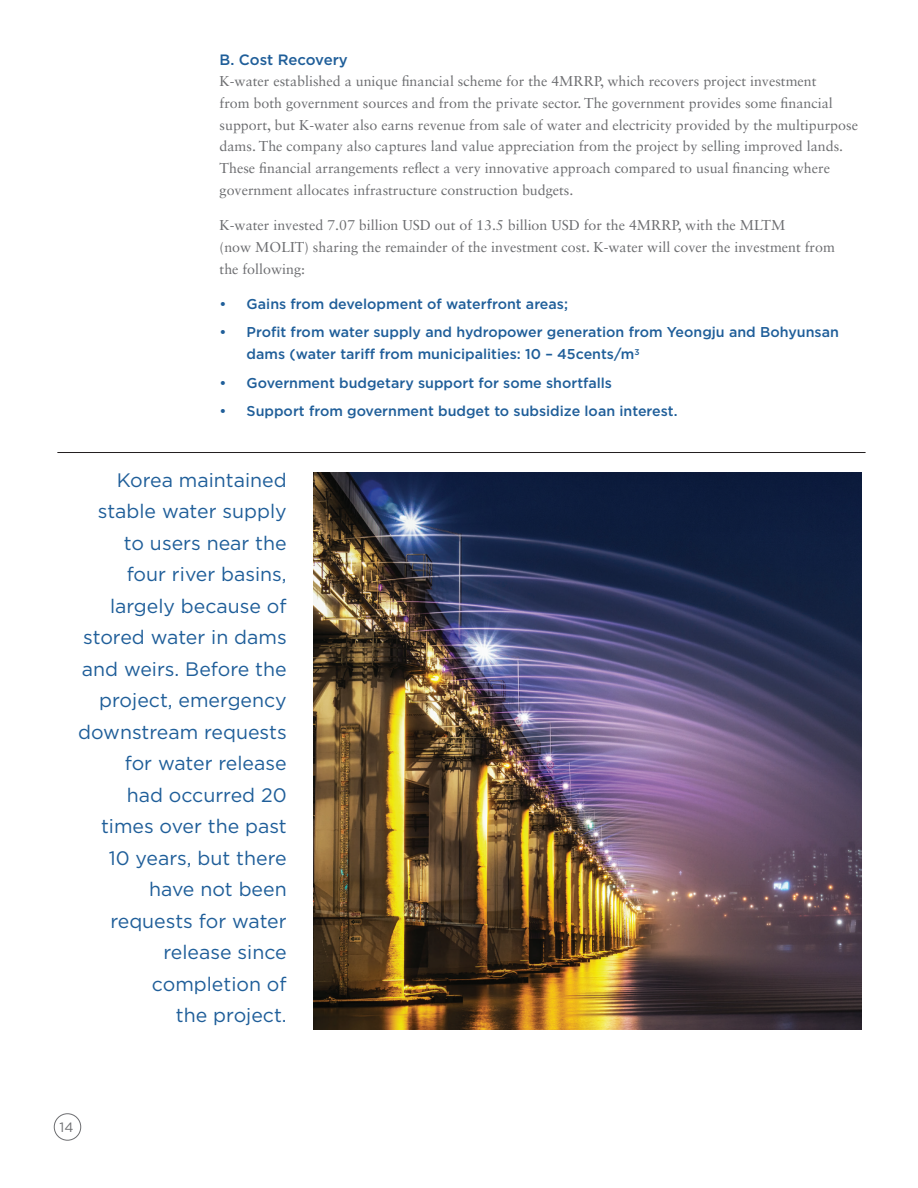
<style>
.page{position:relative;width:918px;height:1188px;background:#fff}
.page>*{position:absolute;margin:0;border:0;box-sizing:border-box;transform-origin:0 0}
.t1{font:19.5px/31.5px "Gotham";color:#1f5e99;text-align:right}
.t2{font:500 15px "Gotham";letter-spacing:-.01em;color:#1f5e99}
.t3{font:14.25px/21.8px "Sabon LT Std";color:#6c6d70}
.t4{font:500 14.25px/21.8px "Gotham";color:#1f5e99}
.t5{font:13.5px "Gotham";color:#6c6d70}
</style>
<div class="page">
<div style="left:54px;top:1113px;width:27px;height:27px;border:1px solid #6c6d70;border-radius:50%"></div>
<img style="left:313px;top:472px;width:549px;height:557px">
<hr style="left:57px;top:452px;width:809px;height:1px;background:#231f20">
<p class="t2" style="left:220px;top:51px;width:130px">B. Cost Recovery</p>
<p class="t3" style="left:220px;top:70px;width:640px">K-water established a unique financial scheme for the 4MRRP, which recovers project investment<br>from both government sources and from the private sector. The government provides some financial support, but K-water also earns revenue from sale of water and electricity provided by the multipurpose dams. The company also captures land value appreciation from the project by selling improved lands.<br>These financial arrangements reflect a very innovative approach compared to usual financing where government allocates infrastructure construction budgets.</p>
<p class="t3" style="left:220px;top:214px;width:617px">K-water invested 7.07 billion USD out of 13.5 billion USD for the 4MRRP, with the MLTM<br>(now MOLIT) sharing the remainder of the investment cost. K-water will cover the investment from the following:</p>
<p class="t4" style="left:220px;top:293px;width:350px">• Gains from development of waterfront areas;</p>
<p class="t4" style="left:247px;top:321px;width:594px;text-indent:-27px">• Profit from water supply and hydropower generation from Yeongju and Bohyunsan dams (water tariff from municipalities: 10 – 45cents/m<sup>3</sup></p>
<p class="t4" style="left:220px;top:371px;width:394px">• Government budgetary support for some shortfalls</p>
<p class="t4" style="left:220px;top:400px;width:459px">• Support from government budget to subsidize loan interest.</p>
<p class="t1" style="left:78px;top:464px;width:210px">Korea maintained stable water supply to users near the<br>four river basins, largely because of stored water in dams and weirs. Before the project, emergency downstream requests for water release<br>had occurred 20 times over the past<br>10 years, but there have not been requests for water release since completion of<br>the project.</p>
<p class="t5" style="left:60px;top:1119px;width:15px">14</p>
</div>
